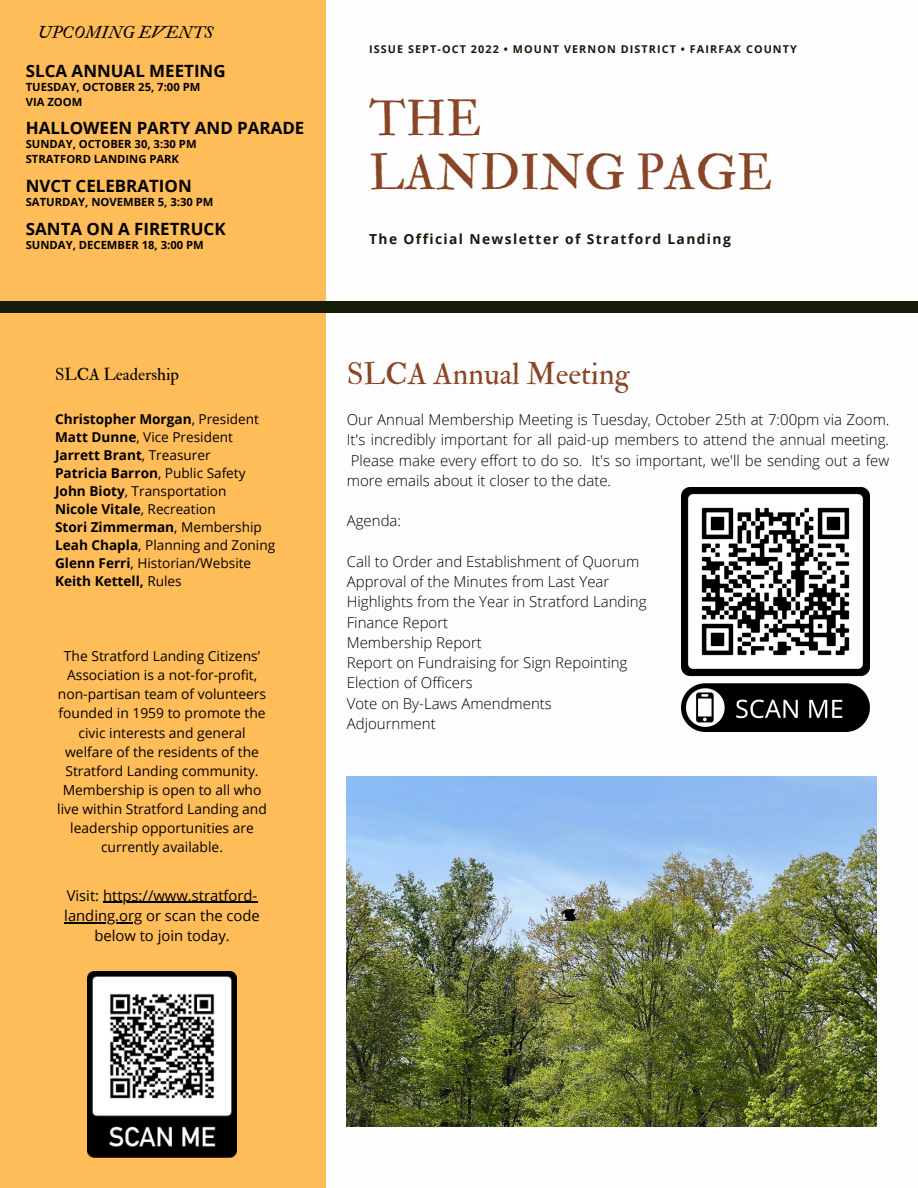
<style>
.page{position:relative;width:918px;height:1188px;background:#fff}
.page>*{position:absolute;margin:0;border:0;box-sizing:border-box;transform-origin:0 0}
.t1{font:49.2px/54px "IM FELL Double Pica Roman";color:#894525}
.t2{font:30.3px "IM FELL Double Pica Roman";color:#894525}
.t3{font:700 16.95px "Open Sans";color:#000}
.t4{font:16.95px "IM FELL Double Pica Roman";color:#000}
.t5{font:16.95px "IM FELL Double Pica Italic";color:#000}
.t6{font:300 15px/20.2px "Open Sans";color:#000;text-align:justify}
.t7{font:14.85px/20.2px "Open Sans";color:#000;text-align:center}
.t8{font:13.8px/19.2px "Open Sans";color:#000;text-align:center}
.t9{font:700 13.8px "Open Sans";letter-spacing:.1em;color:#151c0a}
.t10{font:13.65px/18px "Open Sans";color:#000}
.t11{font:700 11.25px/15px "Open Sans";color:#000}
.t12{font:700 10.8px "Open Sans";letter-spacing:.1em;color:#151c0a}
.s1{font-weight:700}
</style>
<div class="page">
<div style="left:0;top:0;width:325px;height:1188px;background:#ffbd59"></div>
<div style="left:0;top:302px;width:918px;height:10px;background:#151c0a"></div>
<img style="left:87px;top:972px;width:150px;height:185px">
<img style="left:681px;top:488px;width:188px;height:244px">
<img style="left:347px;top:777px;width:530px;height:350px">
<hr style="left:103px;top:902px;width:154px;height:1px;background:#000">
<hr style="left:64px;top:922px;width:78px;height:1px;background:#000">
<p class="t5" style="left:38px;top:22px;width:177px">UPCOMING EVENTS</p>
<p class="t3" style="left:26px;top:59px;width:201px">SLCA ANNUAL MEETING</p>
<p class="t11" style="left:26px;top:80px;width:176px">TUESDAY, OCTOBER 25, 7:00 PM<br>VIA ZOOM</p>
<p class="t3" style="left:26px;top:116px;width:280px">HALLOWEEN PARTY AND PARADE</p>
<p class="t11" style="left:26px;top:136px;width:172px">SUNDAY, OCTOBER 30, 3:30 PM<br>STRATFORD LANDING PARK</p>
<p class="t3" style="left:26px;top:174px;width:167px">NVCT CELEBRATION</p>
<p class="t11" style="left:26px;top:194px;width:189px">SATURDAY, NOVEMBER 5, 3:30 PM</p>
<p class="t3" style="left:26px;top:217px;width:201px">SANTA ON A FIRETRUCK</p>
<p class="t11" style="left:26px;top:237px;width:179px">SUNDAY, DECEMBER 18, 3:00 PM</p>
<p class="t12" style="left:369px;top:41px;width:429px">ISSUE SEPT-OCT 2022 • MOUNT VERNON DISTRICT • FAIRFAX COUNTY</p>
<h1 class="t1" style="left:369px;top:93px;width:405px">THE<br>LANDING PAGE</h1>
<p class="t9" style="left:369px;top:229px;width:363px">The Official Newsletter of Stratford Landing</p>
<p class="t4" style="left:55px;top:365px;width:126px">SLCA Leadership</p>
<h2 class="t2" style="left:347px;top:356px;width:284px">SLCA Annual Meeting</h2>
<p class="t10" style="left:55px;top:410px;width:222px"><span class="s1">Christopher Morgan</span>, President<br><span class="s1">Matt Dunne</span>, Vice President<br><span class="s1">Jarrett Brant</span>, Treasurer<br><span class="s1">Patricia Barron</span>, Public Safety<br><span class="s1">John Bioty</span>, Transportation<br><span class="s1">Nicole Vitale</span>, Recreation<br><span class="s1">Stori Zimmerman</span>, Membership<br><span class="s1">Leah Chapla</span>, Planning and Zoning<br><span class="s1">Glenn Ferri</span>, Historian/Website<br><span class="s1">Keith Kettell,</span> Rules</p>
<p class="t6" style="left:347px;top:409px;width:544px">Our Annual Membership Meeting is Tuesday, October 25th at 7:00pm via Zoom.<br>It's incredibly important for all paid-up members to attend the annual meeting.<br>Please make every effort to do so. It's so important, we'll be sending out a few more emails about it closer to the date.</p>
<p class="t6" style="left:347px;top:510px;width:56px">Agenda:</p>
<p class="t6" style="left:347px;top:551px;width:301px;text-align:left">Call to Order and Establishment of Quorum<br>Approval of the Minutes from Last Year<br>Highlights from the Year in Stratford Landing<br>Finance Report<br>Membership Report<br>Report on Fundraising for Sign Repointing<br>Election of Officers<br>Vote on By-Laws Amendments<br>Adjournment</p>
<p class="t8" style="left:57px;top:646px;width:211px">The Stratford Landing Citizens’<br>Association is a not-for-profit, non-partisan team of volunteers founded in 1959 to promote the civic interests and general welfare of the residents of the<br>Stratford Landing community.<br>Membership is open to all who live within Stratford Landing and leadership opportunities are currently available.</p>
<p class="t7" style="left:64px;top:885px;width:197px">Visit: https://www.stratford&shy;landing.org or scan the code below to join today.</p>
</div>
